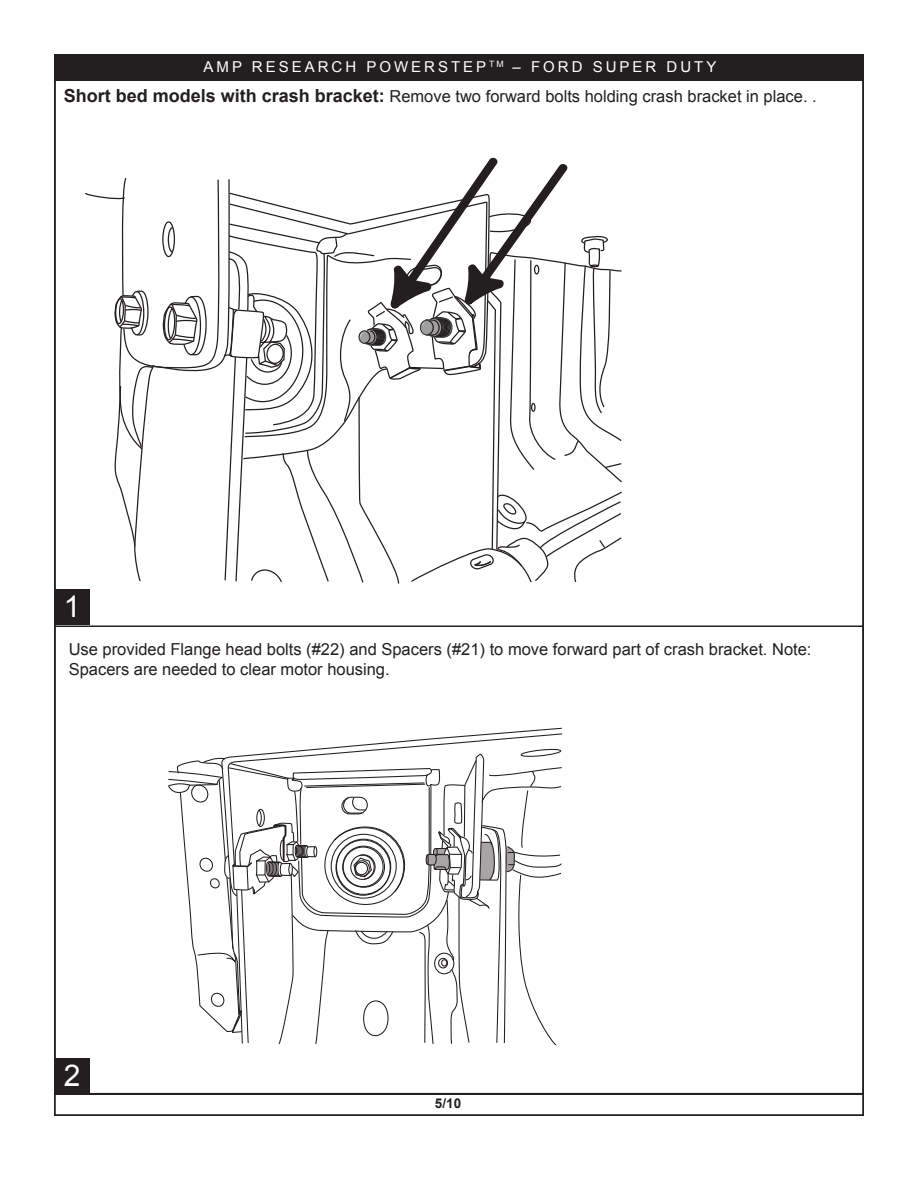
<style>
.page{position:relative;width:918px;height:1188px;background:#fff}
.page>*{position:absolute;margin:0;border:0;box-sizing:border-box;transform-origin:0 0}
.t1{font:30px "Arial";color:#fff}
.t2{font:16.5px/19.8px "Arial";color:#231f20}
.t3{font:15px "Arial";letter-spacing:.2em;color:#fff}
.t4{font:700 13.5px "Arial";color:#231f20}
.s1{font-weight:700;font-size:18px}
</style>
<div class="page">
<div style="left:54px;top:55px;width:809px;height:26px;background:#231f20"></div>
<div style="left:56px;top:589px;width:34px;height:36px;background:#231f20"></div>
<div style="left:56px;top:1058px;width:34px;height:36px;background:#231f20"></div>
<svg style="left:325px;top:733px;width:237px;height:15px"></svg>
<svg style="left:168px;top:748px;width:394px;height:297px"></svg>
<svg style="left:85px;top:158px;width:537px;height:426px"></svg>
<div style="left:54px;top:1094px;width:810px;height:22px;border:2px solid #231f20"></div>
<hr style="left:56px;top:626px;width:807px;height:1px;background:#231f20">
<p class="t3" style="left:204px;top:57px;width:514px">AMP RESEARCH POWERSTEP <sup>TM</sup> – FORD SUPER DUTY</p>
<p class="t2" style="left:64px;top:86px;width:754px"><span class="s1">Short bed models with crash bracket:</span> Remove two forward bolts holding crash bracket in place. .</p>
<h1 class="t1" style="left:63px;top:585px;width:19px">11</h1>
<p class="t2" style="left:69px;top:640px;width:744px">Use provided Flange head bolts (#22) and Spacers (#21) to move forward part of crash bracket. Note:<br>Spacers are needed to clear motor housing.</p>
<h1 class="t1" style="left:63px;top:1054px;width:19px">12</h1>
<p class="t4" style="left:442px;top:1094px;width:20px">/10</p>
</div>
